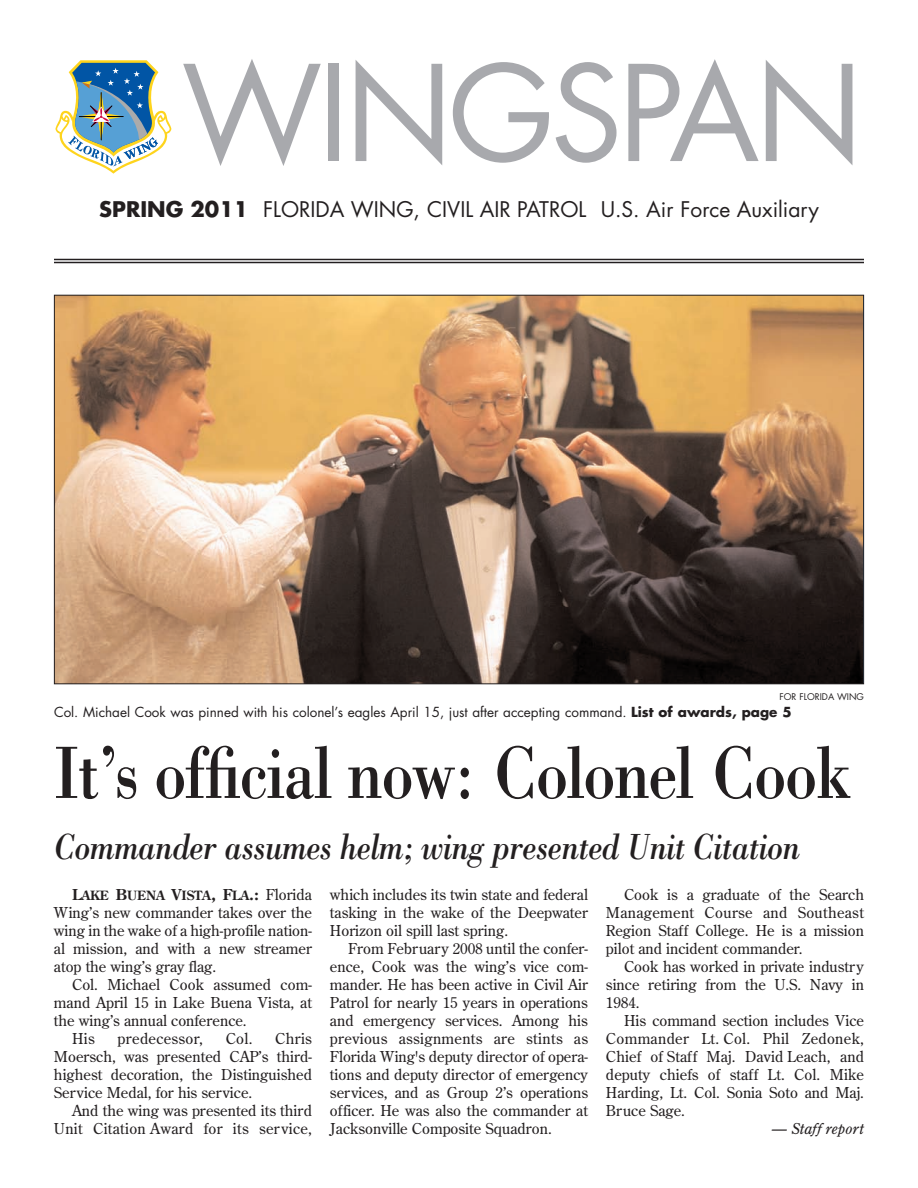
<style>
.page{position:relative;width:918px;height:1188px;background:#fff}
.page>*{position:absolute;margin:0;border:0;box-sizing:border-box;transform-origin:0 0}
.t1{font:129px "Futura";letter-spacing:-.03em;color:#a8a9ad}
.t2{font:76.5px "Bodoni";letter-spacing:-.025em;color:#231f20;scale:.85 1}
.t3{font:italic 37.5px "Bodoni";letter-spacing:-.02em;color:#231f20;scale:.85 1}
.t4{font:21px "Futura";color:#231f20}
.t5{font:700 21px "Futura";color:#231f20}
.t6{font:15px/18px "Century Old Style";color:#231f20;text-align:justify}
.t7{font:15px/18px "Century Old Style";letter-spacing:.02em;color:#231f20;text-align:right}
.t8{font:italic 15px "Century Old Style";color:#231f20}
.t9{font:13.5px "Futura";color:#231f20}
.t10{font:700 12.75px "Century Old Style";color:#231f20}
.t11{font:9px "Futura";color:#231f20}
.s1{font-weight:700}
.s2{font-size:15px}
.s3{font-weight:400;font-size:15px}
</style>
<div class="page">
<hr style="left:54px;top:259px;width:810px;height:1px;background:#231f20">
<hr style="left:54px;top:262px;width:810px;height:1px;background:#231f20">
<svg style="left:55px;top:60px;width:116px;height:114px"></svg>
<img style="left:56px;top:297px;width:806px;height:385px">
<h1 class="t1" style="left:182px;top:55px;width:683px">WINGSPAN</h1>
<h3 class="t4" style="left:263px;top:200px;width:557px">FLORIDA WING, CIVIL AIR PATROL U.S. Air Force Auxiliary</h3>
<h3 class="t5" style="left:99px;top:200px;width:150px">SPRING 2011</h3>
<p class="t11" style="left:780px;top:692px;width:86px">FOR FLORIDA WING</p>
<p class="t9" style="left:54px;top:706px;width:739px">Col. Michael Cook was pinned with his colonel’s eagles April 15, just after accepting command. <span class="s1">List of awards, page 5</span></p>
<h2 class="t2" style="left:54px;top:727px;width:940px">It’s official now: Colonel Cook</h2>
<h3 class="t3" style="left:54px;top:824px;width:879px">Commander assumes helm; wing presented Unit Citation</h3>
<p class="t10" style="left:72px;top:888px;width:241px"><span class="s2">L</span>AKE <span class="s2">B</span>UENA <span class="s2">V</span>ISTA<span class="s2">, F</span>LA<span class="s2">.:</span> <span class="s3">Florida</span></p>
<p class="t6" style="left:54px;top:904px;width:260px">Wing’s new commander takes over the wing in the wake of a high-profile nation&shy;al mission, and with a new streamer atop the wing’s gray flag.</p>
<p class="t6" style="left:72px;top:976px;width:241px">Col. Michael Cook assumed com-</p>
<p class="t6" style="left:54px;top:994px;width:260px">mand April 15 in Lake Buena Vista, at</p>
<p class="t6" style="left:54px;top:1012px;width:194px">the wing’s annual conference.</p>
<p class="t6" style="left:72px;top:1030px;width:24px">His</p>
<p class="t7" style="left:118px;top:1030px;width:87px">predecessor,</p>
<p class="t6" style="left:226px;top:1030px;width:28px">Col.</p>
<p class="t6" style="left:606px;top:886px;width:260px;text-indent:18px">Cook is a graduate of the Search Management Course and Southeast Region Staff College. He is a mission pilot and incident commander.</p>
<p class="t6" style="left:606px;top:958px;width:260px;text-indent:18px">Cook has worked in private industry since retiring from the U.S. Navy in 1984.</p>
<p class="t6" style="left:606px;top:1012px;width:260px;text-indent:18px">His command section includes Vice Commander Lt. Col. Phil Zedonek, Chief of Staff Maj. David Leach, and deputy chiefs of staff Lt. Col. Mike Harding, Lt. Col. Sonia Soto and Maj.<br>Bruce Sage.</p>
<p class="t8" style="left:772px;top:1120px;width:94px">— Staff report</p>
<p class="t6" style="left:330px;top:886px;width:259px">which includes its twin state and federal tasking in the wake of the Deepwater Horizon oil spill last spring.</p>
<p class="t6" style="left:330px;top:940px;width:260px;text-indent:18px">From February 2008 until the confer&shy;ence, Cook was the wing’s vice com&shy;mander. He has been active in Civil Air Patrol for nearly 15 years in operations and emergency services. Among his previous assignments are stints as Florida Wing's deputy director of opera&shy;tions and deputy director of emergency services, and as Group 2’s operations officer. He was also the commander at Jacksonville Composite Squadron.</p>
<p class="t6" style="left:54px;top:1030px;width:260px;text-indent:221px">Chris Moersch, was presented CAP’s third&shy;highest decoration, the Distinguished Service Medal, for his service.</p>
<p class="t7" style="left:54px;top:1102px;width:260px">And the wing was presented its third<br>Unit Citation Award for its service,</p>
</div>
